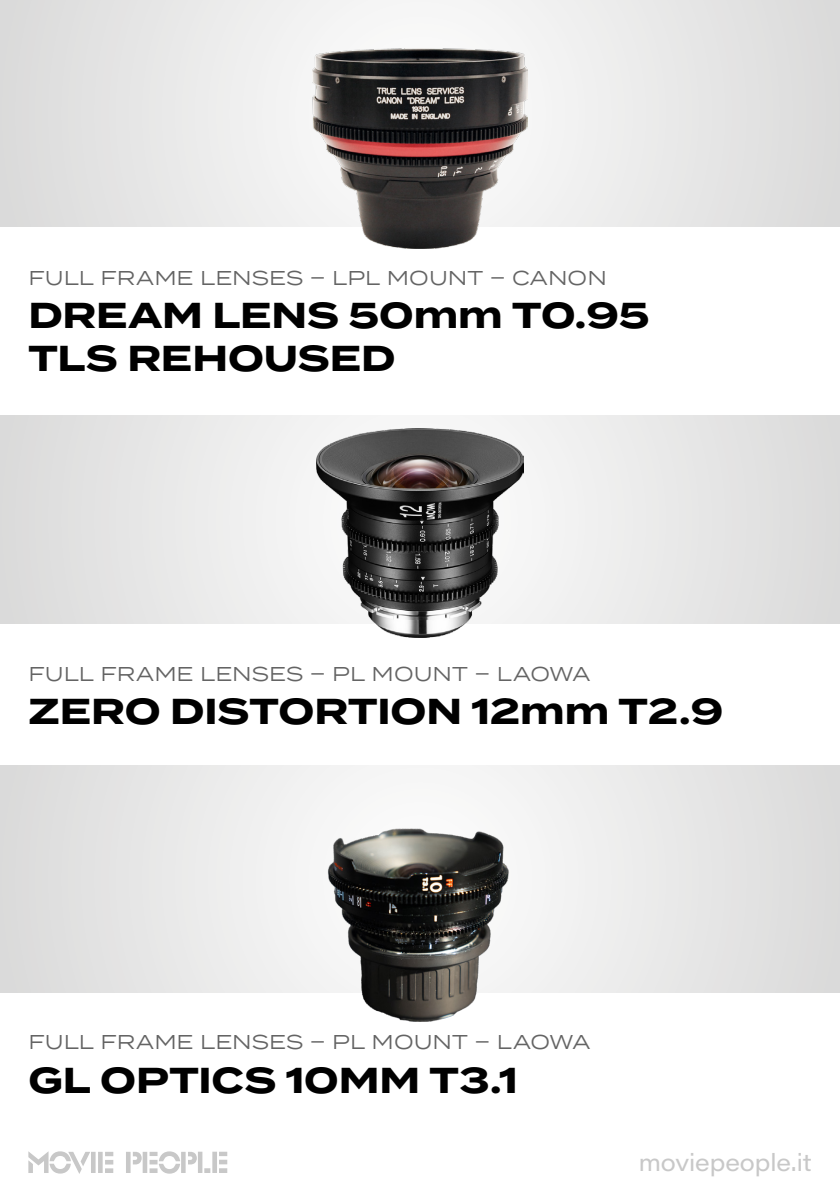
<style>
.page{position:relative;width:840px;height:1191px;background:#fff}
.page>*{position:absolute;margin:0;border:0;box-sizing:border-box;transform-origin:0 0}
.t1{font:700 36px/43.2px "Termina";letter-spacing:-.005em;color:#000}
.t2{font:24px "Acumin Pro Wide";letter-spacing:-.005em;color:#c8c8c8}
.t3{font:20px "Termina";letter-spacing:.005em;color:#646464}
</style>
<div class="page">
<svg style="left:0;top:0;width:839px;height:227px"></svg>
<div style="left:0;top:415px;width:839px;height:209px;background:linear-gradient(to bottom,#e8e8e8,#e7e7e7)"></div>
<img style="left:312px;top:48px;width:215px;height:200px">
<img style="left:316px;top:428px;width:207px;height:209px">
<svg style="left:0;top:765px;width:839px;height:227px"></svg>
<img style="left:316px;top:812px;width:207px;height:209px">
<svg style="left:28px;top:1151px;width:199px;height:23px"></svg>
<p class="t3" style="left:28px;top:263px;width:579px">FULL FRAME LENSES – LPL MOUNT – CANON</p>
<h1 class="t1" style="left:28px;top:294px;width:622px">DREAM LENS 50mm T0.95<br>TLS REHOUSED</h1>
<p class="t3" style="left:28px;top:659px;width:563px">FULL FRAME LENSES – PL MOUNT – LAOWA</p>
<h1 class="t1" style="left:28px;top:690px;width:696px">ZERO DISTORTION 12mm T2.9</h1>
<p class="t3" style="left:28px;top:1027px;width:563px">FULL FRAME LENSES – PL MOUNT – LAOWA</p>
<h1 class="t1" style="left:28px;top:1058px;width:490px">GL OPTICS 10MM T3.1</h1>
<p class="t2" style="left:638px;top:1145px;width:174px">moviepeople.it</p>
</div>
